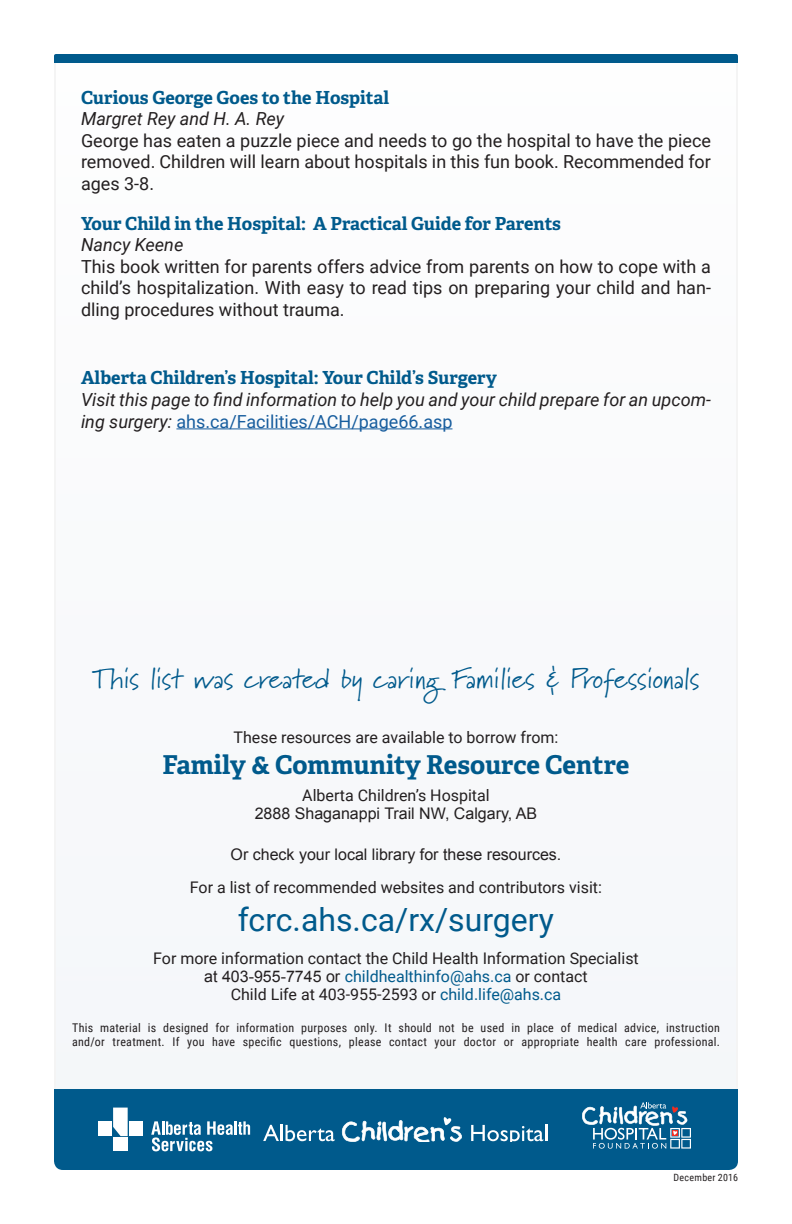
<style>
.page{position:relative;width:792px;height:1224px;background:#fff}
.page>*{position:absolute;margin:0;border:0;box-sizing:border-box;transform-origin:0 0}
.Local_Library_-_RX_L{font:32px "Roboto";color:#005a8c}
.List_Created{font:28px "Marydale";color:#005a8c}
.F_CRC{font:700 26px "Adelle Basic";letter-spacing:-.005em;color:#005a8c}
.Description{font:18px/21.6px "Roboto";color:#231f20;text-align:justify}
.Author{font:italic 18px/21.6px "Roboto";color:#231f20}
.Resource_Title{font:700 18px "Adelle Basic";color:#005a8c}
.Local_Library{font:16px/18px "Roboto";color:#231f20;text-align:center}
.Address{font:16px/18px "Arial";color:#231f20;text-align:center}
.Local_Library-2{font:16px "Arial";color:#231f20}
.Resources-Avalible{font:16px "Roboto";color:#231f20}
.fine-print{font:12px/14.4px "Roboto Condensed";letter-spacing:.025em;color:#231f20}
.Date{font:10px "Roboto Condensed";letter-spacing:.03em;color:#231f20}
.s1{font-style:normal;color:#175d9e}
.s2{font-family:"Roboto"}
.s3{font-family:"Arial"}
.s4{color:#005a8c}
</style>
<div class="page">
<div style="left:55px;top:62px;width:682px;height:1052px;background:#f9fafb"></div>
<div style="left:54px;top:1089px;width:684px;height:81px;background:#005a8c"></div>
<svg style="left:582px;top:1102px;width:109px;height:47px;background:#4685a9"></svg>
<svg style="left:151px;top:1121px;width:99px;height:30px"></svg>
<div style="left:98px;top:1121px;width:14px;height:15px;background:#fff"></div>
<div style="left:129px;top:1121px;width:14px;height:15px;background:#fff"></div>
<div style="left:113px;top:1137px;width:15px;height:14px;background:#fff"></div>
<svg style="left:113px;top:1108px;width:15px;height:28px"></svg>
<svg style="left:263px;top:1125px;width:16px;height:16px"></svg>
<hr style="left:280px;top:1125px;width:3px;height:16px;background:#fff">
<svg style="left:286px;top:1125px;width:49px;height:16px"></svg>
<svg style="left:471px;top:1125px;width:76px;height:17px"></svg>
<svg style="left:342px;top:1117px;width:120px;height:25px"></svg>
<div style="left:54px;top:54px;width:684px;height:9px;background:#005a8c"></div>
<hr style="left:176px;top:428px;width:276px;height:1px;background:#175d9e">
<p class="Resource_Title" style="left:81px;top:86px;width:310px">Curious George Goes to the Hospital</p>
<p class="Author" style="left:81px;top:107px;width:205px">Margret Rey and H. A. Rey</p>
<p class="Description" style="left:81px;top:129px;width:632px">George has eaten a puzzle piece and needs to go the hospital to have the piece removed. Children will learn about hospitals in this fun book. Recommended for ages 3-8.</p>
<p class="Resource_Title" style="left:81px;top:212px;width:482px">Your Child in the Hospital: A Practical Guide for Parents</p>
<p class="Author" style="left:81px;top:233px;width:104px">Nancy Keene</p>
<p class="Description" style="left:81px;top:255px;width:632px">This book written for parents offers advice from parents on how to cope with a child’s hospitalization. With easy to read tips on preparing your child and han&shy;dling procedures without trauma.</p>
<p class="Resource_Title" style="left:81px;top:367px;width:417px">Alberta Children’s Hospital: Your Child’s Surgery</p>
<p class="Author" style="left:81px;top:388px;width:631px">Visit this page to find information to help you and your child prepare for an upcom&shy;ing surgery: <span class="s1">ahs.ca/Facilities/ACH/page66.asp</span></p>
<p class="List_Created" style="left:92px;top:662px;width:609px">This list was created by caring Families &amp; Professionals</p>
<p class="Resources-Avalible" style="left:234px;top:726px;width:326px">These resources are available to borrow from:</p>
<p class="F_CRC" style="left:162px;top:748px;width:469px">Family &amp; Community Resource Centre</p>
<p class="Address" style="left:255px;top:787px;width:284px"><span class="s2">Alberta Children’s Hospital<br></span>2888 Shaganappi Trail NW, Calgary, AB</p>
<p class="Local_Library-2" style="left:231px;top:844px;width:332px">Or check your local library for these resources.</p>
<p class="Local_Library" style="left:190px;top:878px;width:414px">For a list of recommended websites and contributors visit:</p>
<p class="Local_Library_-_RX_L" style="left:238px;top:897px;width:318px">fcrc.ahs.ca/rx/surgery</p>
<p class="Local_Library" style="left:153px;top:948px;width:487px">For more information contact the Child Health Information Specialist <span class="s3">at 403-955-7745 or</span> <span class="s4">childhealthinfo@ahs.ca</span> or contact<br>Child Life at 403-955-2593 or <span class="s4">child.life@ahs.ca</span></p>
<p class="fine-print" style="left:72px;top:1020px;width:650px">This material is designed for information purposes only. It should not be used in place of medical advice, instruction and/or treatment. If you have specific questions, please contact your doctor or appropriate health care professional.</p>
<p class="Date" style="left:674px;top:1170px;width:66px">December 2016</p>
</div>
